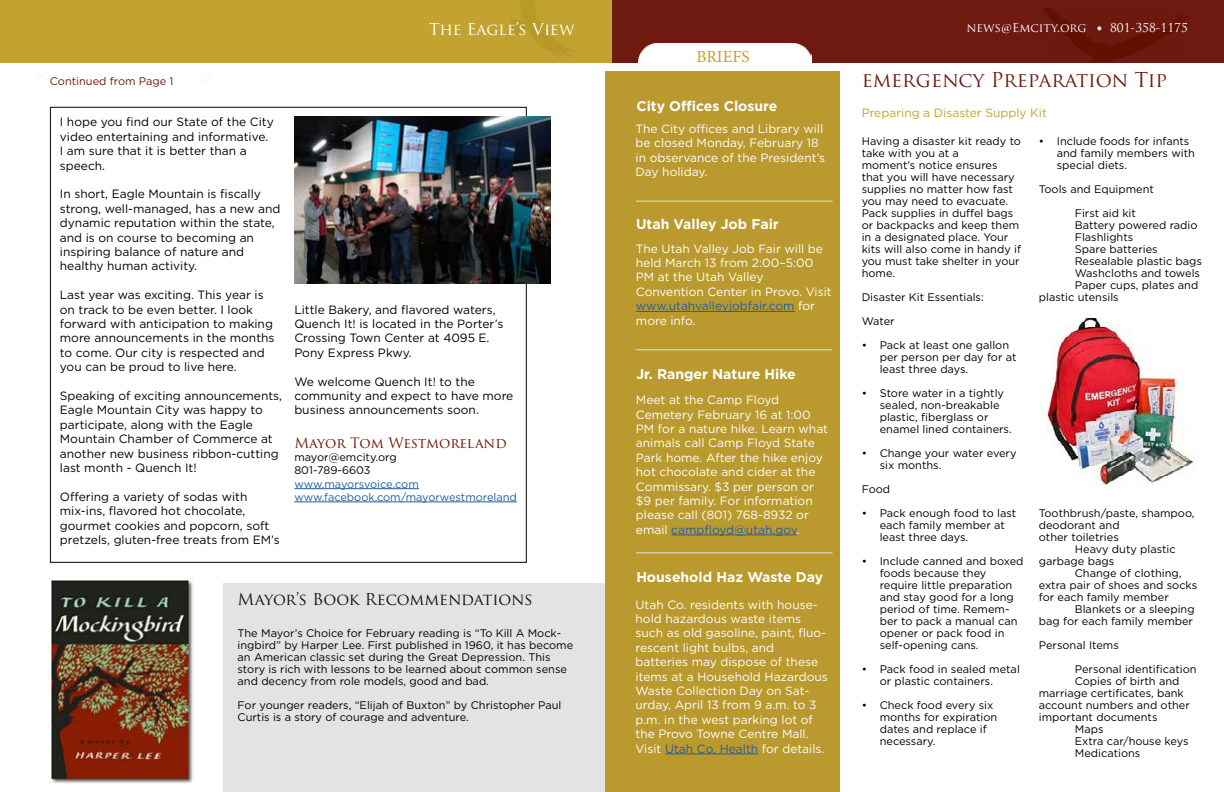
<style>
.page{position:relative;width:1224px;height:792px;background:#fff}
.page>*{position:absolute;margin:0;border:0;box-sizing:border-box;transform-origin:0 0}
.t1{font:20px "Trajan Pro";color:#6f1a11}
.t2{font:17px "Minion Pro";color:#c0a12e}
.t3{font:16px "Trajan Pro";letter-spacing:-.01em;color:#121211}
.t4{font:16px "Trajan Pro";color:#fff}
.t5{font:700 14px "Gotham";color:#fff}
.t6{font:14px "Trajan Pro 3";letter-spacing:-.01em;color:#701301}
.t7{font:12px/14.4px "Gotham";color:#000}
.t8{font:12px/14.4px "Gotham";color:#fff}
.t9{font:12px "Trajan Pro";color:#fff}
.t10{font:12px "Gotham";color:#c2a32f}
.t11{font:11px/12px "Gotham";color:#000}
.t12{font:11px/13.2px "Gotham";color:#215e9e}
.t13{font:11px "Gotham";color:#6f1a11}
.s1{color:#215e9e}
</style>
<div class="page">
<div style="left:224px;top:583px;width:388px;height:209px;background:#e2e3e4"></div>
<hr style="left:294px;top:488px;width:125px;height:1px;background:#215e9e">
<hr style="left:294px;top:502px;width:223px;height:1px;background:#215e9e">
<div style="left:612px;top:0;width:612px;height:63px;background:#6f1a11"></div>
<img style="left:1044px;top:9px;width:143px;height:53px">
<img style="left:638px;top:44px;width:174px;height:28px">
<div style="left:606px;top:72px;width:234px;height:720px;background:#ba9a2f"></div>
<svg style="left:1097px;top:26px;width:4px;height:4px"></svg>
<hr style="left:636px;top:349px;width:196px;height:1px;background:#e2e3e4">
<hr style="left:636px;top:311px;width:159px;height:1px;background:#215e9e">
<hr style="left:636px;top:201px;width:196px;height:1px;background:#e2e3e4">
<hr style="left:636px;top:552px;width:196px;height:1px;background:#e2e3e4">
<hr style="left:671px;top:535px;width:126px;height:1px;background:#215e9e">
<hr style="left:665px;top:754px;width:93px;height:1px;background:#215e9e">
<div style="left:0;top:0;width:612px;height:63px;background:#c2a32f"></div>
<img style="left:50px;top:579px;width:145px;height:205px">
<img style="left:294px;top:117px;width:256px;height:166px">
<img style="left:1041px;top:319px;width:157px;height:166px">
<h3 class="t4" style="left:429px;top:19px;width:147px">The Eagle’s View</h3>
<p class="t9" style="left:498px;top:20px;width:79px">801-358-1175</p>
<p class="t13" style="left:50px;top:74px;width:125px">Continued from Page 1</p>
<p class="t7" style="left:60px;top:115px;width:215px">I hope you find our State of the City video entertaining and informative.<br>I am sure that it is better than a speech.</p>
<p class="t7" style="left:60px;top:187px;width:222px">In short, Eagle Mountain is fiscally strong, well-managed, has a new and dynamic reputation within the state, and is on course to becoming an inspiring balance of nature and healthy human activity.</p>
<p class="t7" style="left:60px;top:287px;width:216px">Last year was exciting. This year is on track to be even better. I look forward with anticipation to making more announcements in the months to come. Our city is respected and you can be proud to live here.</p>
<p class="t7" style="left:60px;top:388px;width:224px">Speaking of exciting announcements,<br>Eagle Mountain City was happy to participate, along with the Eagle<br>Mountain Chamber of Commerce at another new business ribbon-cutting last month - Quench It!</p>
<p class="t7" style="left:60px;top:489px;width:221px">Offering a variety of sodas with mix-ins, flavored hot chocolate, gourmet cookies and popcorn, soft pretzels, gluten-free treats from EM’s</p>
<p class="t7" style="left:294px;top:302px;width:211px">Little Bakery, and flavored waters,<br>Quench It! is located in the Porter’s<br>Crossing Town Center at 4095 E.<br>Pony Express Pkwy.</p>
<p class="t7" style="left:294px;top:374px;width:221px">We welcome Quench It! to the community and expect to have more business announcements soon.</p>
<p class="t6" style="left:294px;top:433px;width:214px">Mayor Tom Westmoreland</p>
<p class="t11" style="left:294px;top:450px;width:104px;line-height:13.2px">mayor@emcity.org<br>801-789-6603</p>
<p class="t12" style="left:294px;top:477px;width:224px">www.mayorsvoice.com www.facebook.com/mayorwestmoreland</p>
<h3 class="t3" style="left:238px;top:589px;width:297px">Mayor’s Book Recommendations</h3>
<p class="t11" style="left:238px;top:627px;width:337px">The Mayor’s Choice for February reading is “To Kill A Mock&shy;ingbird” by Harper Lee. First published in 1960, it has become an American classic set during the Great Depression. This story is rich with lessons to be learned about common sense and decency from role models, good and bad.</p>
<p class="t11" style="left:238px;top:699px;width:325px">For younger readers, “Elijah of Buxton” by Christopher Paul<br>Curtis is a story of courage and adventure.</p>
<h2 class="t2" style="left:696px;top:45px;width:54px">BRIEFS</h2>
<p class="t5" style="left:636px;top:96px;width:143px">City Offices Closure</p>
<p class="t8" style="left:636px;top:121px;width:191px">The City offices and Library will be closed Monday, February 18 in observance of the President’s<br>Day holiday.</p>
<p class="t5" style="left:636px;top:215px;width:144px">Utah Valley Job Fair</p>
<p class="t8" style="left:636px;top:241px;width:197px">The Utah Valley Job Fair will be held March 13 from 2:00–5:00<br>PM at the Utah Valley<br>Convention Center in Provo. Visit <span class="s1">www.utahvalleyjobfair.com</span> for more info.</p>
<p class="t5" style="left:636px;top:364px;width:161px">Jr. Ranger Nature Hike</p>
<p class="t8" style="left:636px;top:392px;width:194px">Meet at the Camp Floyd<br>Cemetery February 16 at 1:00<br>PM for a nature hike. Learn what animals call Camp Floyd State<br>Park home. After the hike enjoy hot chocolate and cider at the<br>Commissary. $3 per person or $9 per family. For information please call (801) 768-8932 or email <span class="s1">campfloyd@utah.gov</span>.</p>
<p class="t5" style="left:636px;top:567px;width:188px">Household Haz Waste Day</p>
<p class="t8" style="left:636px;top:597px;width:194px">Utah Co. residents with house&shy;hold hazardous waste items such as old gasoline, paint, fluo&shy;rescent light bulbs, and batteries may dispose of these items at a Household Hazardous<br>Waste Collection Day on Sat&shy;urday, April 13 from 9 a.m. to 3 p.m. in the west parking lot of the Provo Towne Centre Mall.<br>Visit <span class="s1">Utah Co. Health</span> for details.</p>
<p class="t9" style="left:967px;top:20px;width:122px">news@Emcity.org</p>
<p class="t9" style="left:1110px;top:20px;width:79px">801-358-1175</p>
<h1 class="t1" style="left:862px;top:67px;width:307px">emergency Preparation Tip</h1>
<p class="t10" style="left:862px;top:105px;width:187px">Preparing a Disaster Supply Kit</p>
<p class="t11" style="left:862px;top:135px;width:161px">Having a disaster kit ready to take with you at a<br>moment’s notice ensures that you will have necessary supplies no matter how fast you may need to evacuate.<br>Pack supplies in duffel bags or backpacks and keep them in a designated place. Your kits will also come in handy if you must take shelter in your home.</p>
<p class="t11" style="left:862px;top:285px;width:124px;line-height:24px">Disaster Kit Essentials:<br>Water</p>
<p class="t11" style="left:880px;top:339px;width:138px;text-indent:-18px">• Pack at least one gallon per person per day for at least three days.</p>
<p class="t11" style="left:880px;top:387px;width:134px;text-indent:-18px">• Store water in a tightly sealed, non-breakable plastic, fiberglass or enamel lined containers.</p>
<p class="t11" style="left:880px;top:447px;width:138px;text-indent:-18px">• Change your water every six months.</p>
<p class="t11" style="left:862px;top:483px;width:30px">Food</p>
<p class="t11" style="left:880px;top:507px;width:138px;text-indent:-18px">• Pack enough food to last each family member at least three days.</p>
<p class="t11" style="left:880px;top:555px;width:145px;text-indent:-18px">• Include canned and boxed foods because they require little preparation and stay good for a long period of time. Remem&shy;ber to pack a manual can opener or pack food in self-opening cans.</p>
<p class="t11" style="left:880px;top:663px;width:142px;text-indent:-18px">• Pack food in sealed metal or plastic containers.</p>
<p class="t11" style="left:880px;top:699px;width:119px;text-indent:-18px">• Check food every six months for expiration dates and replace if necessary.</p>
<p class="t11" style="left:1057px;top:135px;width:140px;text-indent:-18px">• Include foods for infants and family members with special diets.</p>
<p class="t11" style="left:1075px;top:177px;width:81px;line-height:24px;text-indent:-36px">Tools and Equipment<br>First aid kit</p>
<p class="t11" style="left:1075px;top:219px;width:124px">Battery powered radio</p>
<p class="t11" style="left:1075px;top:231px;width:60px">Flashlights</p>
<p class="t11" style="left:1075px;top:243px;width:84px">Spare batteries</p>
<p class="t11" style="left:1075px;top:255px;width:129px">Resealable plastic bags</p>
<p class="t11" style="left:1075px;top:267px;width:127px">Washcloths and towels</p>
<p class="t11" style="left:1075px;top:279px;width:125px">Paper cups, plates and</p>
<p class="t11" style="left:1039px;top:291px;width:81px">plastic utensils</p>
<p class="t11" style="left:1039px;top:507px;width:157px">Toothbrush/paste, shampoo,</p>
<p class="t11" style="left:1039px;top:519px;width:82px">deodorant and</p>
<p class="t11" style="left:1039px;top:531px;width:82px">other toiletries</p>
<p class="t11" style="left:1075px;top:543px;width:102px">Heavy duty plastic</p>
<p class="t11" style="left:1039px;top:555px;width:77px">garbage bags</p>
<p class="t11" style="left:1075px;top:567px;width:108px">Change of clothing,</p>
<p class="t11" style="left:1039px;top:579px;width:160px">extra pair of shoes and socks</p>
<p class="t11" style="left:1039px;top:591px;width:132px">for each family member</p>
<p class="t11" style="left:1075px;top:603px;width:121px">Blankets or a sleeping</p>
<p class="t11" style="left:1039px;top:615px;width:156px">bag for each family member</p>
<p class="t11" style="left:1075px;top:633px;width:123px;line-height:24px;text-indent:-36px">Personal Items<br>Personal identification</p>
<p class="t11" style="left:1075px;top:675px;width:106px">Copies of birth and</p>
<p class="t11" style="left:1039px;top:687px;width:147px">marriage certificates, bank</p>
<p class="t11" style="left:1039px;top:699px;width:153px">account numbers and other</p>
<p class="t11" style="left:1039px;top:711px;width:120px">important documents</p>
<p class="t11" style="left:1075px;top:723px;width:30px">Maps</p>
<p class="t11" style="left:1075px;top:735px;width:115px">Extra car/house keys</p>
<p class="t11" style="left:1075px;top:747px;width:67px">Medications</p>
</div>
